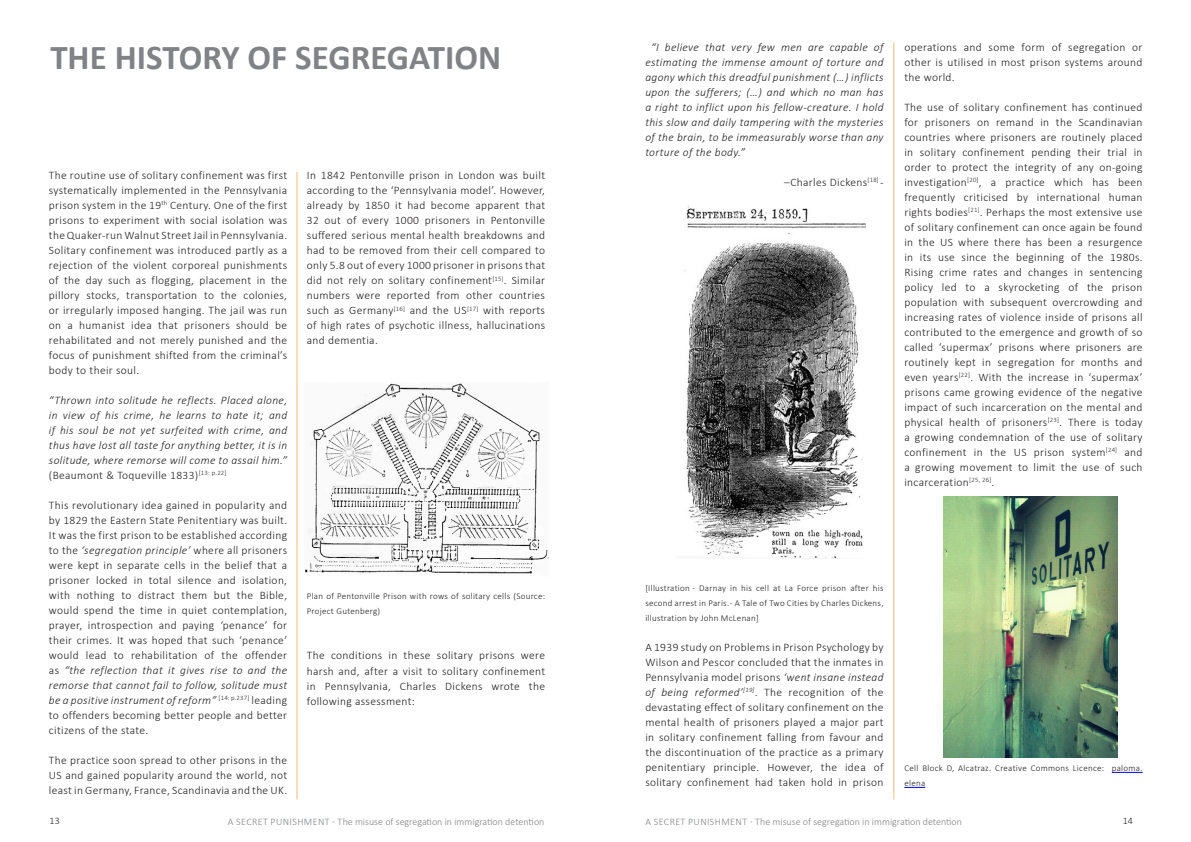
<style>
.page{position:relative;width:1191px;height:842px;background:#fff}
.page>*{position:absolute;margin:0;border:0;box-sizing:border-box;transform-origin:0 0}
.sub_heading_style{font:700 35px "Calibri";color:#808285}
.reference{font:300 11.5px/15px "Calibri";letter-spacing:.03em;color:#231f20;text-align:justify}
.reference-2{font:italic 300 11.5px/15px "Calibri";letter-spacing:.03em;color:#231f20;text-align:justify}
.t1{font:300 10px "Calibri";color:#808285}
.t2{font:300 10px "Calibri";color:#231f20}
.t3{font:300 9px/15px "Calibri";letter-spacing:.03em;color:#231f20}
.s1{font-style:normal}
.s2{font-style:italic}
</style>
<div class="page">
<hr style="left:893px;top:43px;width:1px;height:756px;background:#fcbb74">
<hr style="left:296px;top:172px;width:1px;height:627px;background:#fcbb74">
<hr style="left:1111px;top:772px;width:31px;height:1px;background:#00f">
<svg style="left:904px;top:787px;width:21px;height:1px"></svg>
<img style="left:305px;top:383px;width:244px;height:191px">
<img style="left:683px;top:206px;width:182px;height:352px">
<img style="left:943px;top:497px;width:174px;height:260px">
<p class="sub_heading_style" style="left:50px;top:32px;width:452px">THE HISTORY OF SEGREGATION</p>
<p class="reference" style="left:49px;top:167px;width:240px">The routine use of solitary confinement was first systematically implemented in the Pennsylvania prison system in the 19<sup>th</sup> Century. One of the first prisons to experiment with social isolation was the Quaker-run Walnut Street Jail in Pennsylvania.<br>Solitary confinement was introduced partly as a rejection of the violent corporeal punishments of the day such as flogging, placement in the pillory stocks, transportation to the colonies, or irregularly imposed hanging. The jail was run on a humanist idea that prisoners should be rehabilitated and not merely punished and the focus of punishment shifted from the criminal’s body to their soul.</p>
<p class="reference-2" style="left:49px;top:392px;width:240px">“Thrown into solitude he reflects. Placed alone, in view of his crime, he learns to hate it; and if his soul be not yet surfeited with crime, and thus have lost all taste for anything better, it is in solitude, where remorse will come to assail him.” <span class="s1">(Beaumont &amp; Toqueville 1833)</span><sup>[13:</sup> <sup>p.22]</sup></p>
<p class="reference" style="left:49px;top:497px;width:240px">This revolutionary idea gained in popularity and by 1829 the Eastern State Penitentiary was built.<br>It was the first prison to be established according to the <span class="s2">‘segregation principle’</span> where all prisoners were kept in separate cells in the belief that a prisoner locked in total silence and isolation, with nothing to distract them but the Bible, would spend the time in quiet contemplation, prayer, introspection and paying <span class="s2">‘</span>penance’ for their crimes. It was hoped that such ‘penance’ would lead to rehabilitation of the offender as <span class="s2">“the reflection that it gives rise to and the remorse that cannot fail to follow, solitude must be a positive instrument of reform”</span> <sup>[14:</sup> <sup>p.237]</sup> leading to offenders becoming better people and better citizens of the state.</p>
<p class="reference" style="left:49px;top:752px;width:240px">The practice soon spread to other prisons in the US and gained popularity around the world, not least in Germany, France, Scandinavia and the UK.</p>
<p class="reference" style="left:307px;top:168px;width:240px">In 1842 Pentonville prison in London was built according to the ‘Pennsylvania model’. However, already by 1850 it had become apparent that 32 out of every 1000 prisoners in Pentonville suffered serious mental health breakdowns and had to be removed from their cell compared to only 5.8 out of every 1000 prisoner in prisons that did not rely on solitary confinement<sup>[15]</sup>. Similar numbers were reported from other countries such as Germany<sup>[16]</sup> and the US<sup>[17]</sup> with reports of high rates of psychotic illness, hallucinations and dementia.</p>
<p class="t3" style="left:307px;top:589px;width:240px">Plan of Pentonville Prison with rows of solitary cells (Source:<br>Project Gutenberg)</p>
<p class="reference" style="left:307px;top:648px;width:240px">The conditions in these solitary prisons were harsh and, after a visit to solitary confinement in Pennsylvania, Charles Dickens wrote the following assessment:</p>
<p class="reference-2" style="left:645px;top:40px;width:240px;text-indent:6px">“I believe that very few men are capable of estimating the immense amount of torture and agony which this dreadful punishment (…) inflicts upon the sufferers; (…) and which no man has a right to inflict upon his fellow-creature. I hold this slow and daily tampering with the mysteries of the brain, to be immeasurably worse than any torture of the body.”</p>
<p class="reference" style="left:784px;top:175px;width:101px">–Charles Dickens<sup>[18]</sup> -</p>
<p class="reference" style="left:904px;top:40px;width:240px">operations and some form of segregation or other is utilised in most prison systems around the world.</p>
<p class="reference" style="left:904px;top:100px;width:240px">The use of solitary confinement has continued for prisoners on remand in the Scandinavian countries where prisoners are routinely placed in solitary confinement pending their trial in order to protect the integrity of any on-going investigation<sup>[20]</sup>, a practice which has been frequently criticised by international human rights bodies<sup>[21]</sup>. Perhaps the most extensive use of solitary confinement can once again be found in the US where there has been a resurgence in its use since the beginning of the 1980s.<br>Rising crime rates and changes in sentencing policy led to a skyrocketing of the prison population with subsequent overcrowding and increasing rates of violence inside of prisons all contributed to the emergence and growth of so called ‘supermax’ prisons where prisoners are routinely kept in segregation for months and even years<sup>[22]</sup>. With the increase in ‘supermax’ prisons came growing evidence of the negative impact of such incarceration on the mental and physical health of prisoners<sup>[23]</sup>. There is today a growing condemnation of the use of solitary confinement in the US prison system<sup>[24]</sup> and a growing movement to limit the use of such incarceration<sup>[25,</sup> <sup>26]</sup>.</p>
<p class="t3" style="left:645px;top:581px;width:240px;text-align:justify">[Illustration - Darnay in his cell at La Force prison after his second arrest in Paris. - A Tale of Two Cities by Charles Dickens, illustration by John McLenan]</p>
<p class="reference" style="left:645px;top:640px;width:240px">A 1939 study on Problems in Prison Psychology by Wilson and Pescor concluded that the inmates in Pennsylvania model prisons <span class="s2">‘went insane instead of being reformed’</span><sup>[19]</sup>. The recognition of the devastating effect of solitary confinement on the mental health of prisoners played a major part in solitary confinement falling from favour and the discontinuation of the practice as a primary penitentiary principle. However, the idea of solitary confinement had taken hold in prison</p>
<p class="t3" style="left:904px;top:761px;width:240px">Cell Block D, Alcatraz. Creative Commons Licence: paloma. elena</p>
<p class="t2" style="left:50px;top:814px;width:12px">13</p>
<p class="t1" style="left:228px;top:816px;width:318px">A SECRET PUNISHMENT - The misuse of segregation in immigration detention</p>
<p class="t1" style="left:645px;top:816px;width:318px">A SECRET PUNISHMENT - The misuse of segregation in immigration detention</p>
<p class="t2" style="left:1122px;top:814px;width:12px">14</p>
</div>
